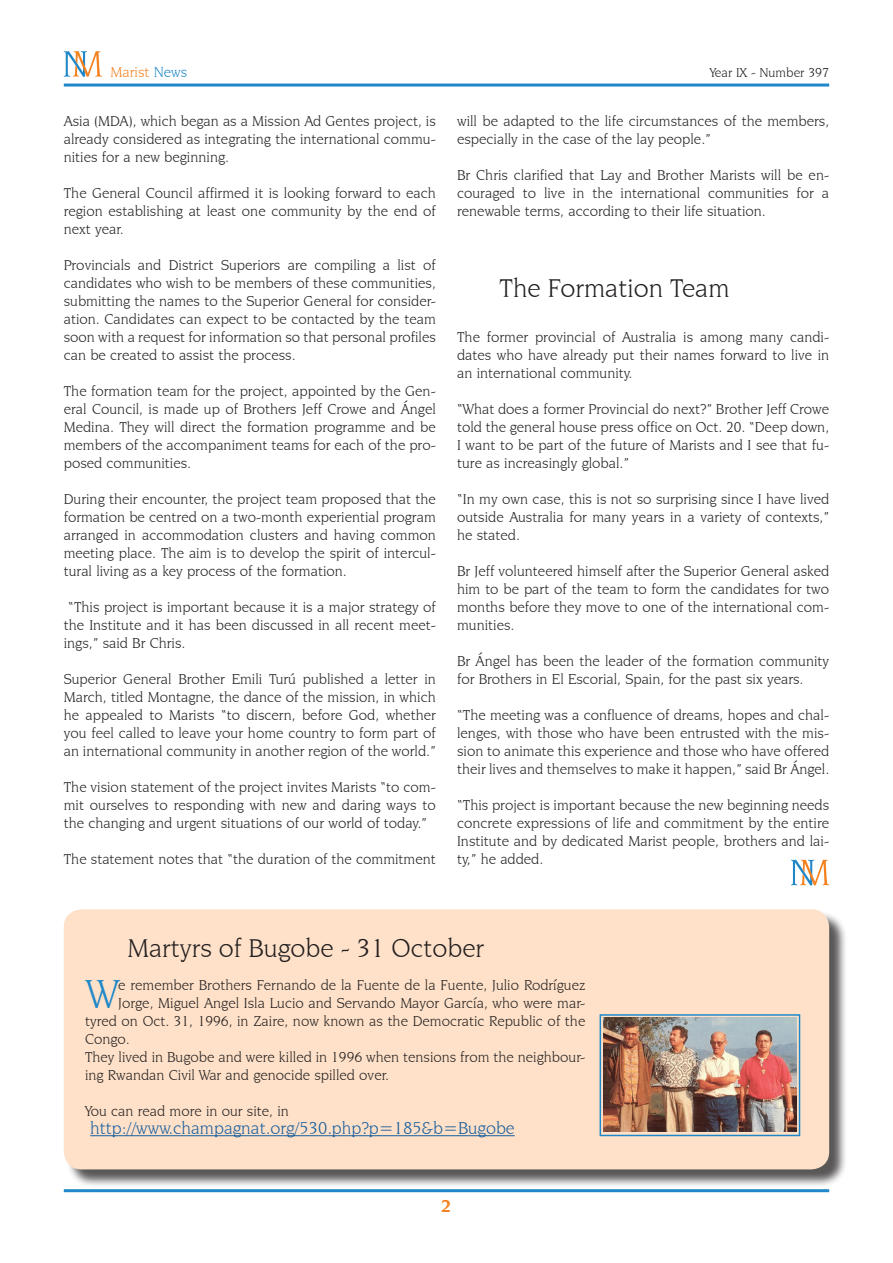
<style>
.page{position:relative;width:893px;height:1263px;background:#fff}
.page>*{position:absolute;margin:0;border:0;box-sizing:border-box;transform-origin:0 0}
.paragrafoSemDopo{font:42.6px "Novarese IT Cby BT";color:#2088c9}
.Sottotitolo{font:27px "Novarese IT Cby BT";color:#231f20}
.paragrafoSemDopo-2{font:18px "Novarese IT Cby BT";color:#175d9e}
.Normale{font:700 18px "Novarese IT Cby BT";color:#f58220}
.paragrafoSemDopo-3{font:15px/18px "Novarese IT Cby BT";color:#231f20;text-align:justify}
.Normale-2{font:15px "Novarese IT Cby BT";color:#f58220}
.Normale-3{font:13.5px "Novarese IT Cby BT";color:#231f20}
.s1{color:#2088c9}
</style>
<div class="page">
<hr style="left:64px;top:84px;width:765px;height:3px;background:#2088c9">
<hr style="left:64px;top:1189px;width:765px;height:3px;background:#2088c9">
<svg style="left:64px;top:51px;width:38px;height:26px"></svg>
<svg style="left:791px;top:860px;width:38px;height:25px"></svg>
<div style="left:66px;top:911px;width:782px;height:277px;background:#231f20;opacity:.75"></div>
<div style="left:64px;top:909px;width:765px;height:260px;background:#fee1c8;border-radius:18px"></div>
<hr style="left:90px;top:1135px;width:425px;height:1px;background:#175d9e">
<img style="left:603px;top:1018px;width:194px;height:114px">
<div style="left:600px;top:1014px;width:200px;height:122px;border:2px solid #2088c9"></div>
<p class="Normale-2" style="left:111px;top:63px;width:78px">Marist <span class="s1">News</span></p>
<p class="Normale-3" style="left:710px;top:64px;width:121px">Year IX - Number 397</p>
<p class="paragrafoSemDopo-3" style="left:64px;top:112px;width:374px">Asia (MDA), which began as a Mission Ad Gentes project, is already considered as integrating the international commu&shy;nities for a new beginning.</p>
<p class="paragrafoSemDopo-3" style="left:64px;top:184px;width:374px">The General Council affirmed it is looking forward to each region establishing at least one community by the end of next year.</p>
<p class="paragrafoSemDopo-3" style="left:64px;top:256px;width:374px">Provincials and District Superiors are compiling a list of candidates who wish to be members of these communities, submitting the names to the Superior General for consider&shy;ation. Candidates can expect to be contacted by the team soon with a request for information so that personal profiles can be created to assist the process.</p>
<p class="paragrafoSemDopo-3" style="left:64px;top:382px;width:374px">The formation team for the project, appointed by the Gen&shy;eral Council, is made up of Brothers Jeff Crowe and Ángel Medina. They will direct the formation programme and be members of the accompaniment teams for each of the pro&shy;posed communities.</p>
<p class="paragrafoSemDopo-3" style="left:64px;top:490px;width:374px">During their encounter, the project team proposed that the formation be centred on a two-month experiential program arranged in accommodation clusters and having common meeting place. The aim is to develop the spirit of intercul&shy;tural living as a key process of the formation.</p>
<p class="paragrafoSemDopo-3" style="left:64px;top:598px;width:374px;text-indent:4px">“This project is important because it is a major strategy of the Institute and it has been discussed in all recent meet&shy;ings,” said Br Chris.</p>
<p class="paragrafoSemDopo-3" style="left:64px;top:670px;width:374px">Superior General Brother Emili Turú published a letter in March, titled Montagne, the dance of the mission, in which he appealed to Marists “to discern, before God, whether you feel called to leave your home country to form part of an international community in another region of the world.”</p>
<p class="paragrafoSemDopo-3" style="left:64px;top:778px;width:374px">The vision statement of the project invites Marists “to com&shy;mit ourselves to responding with new and daring ways to the changing and urgent situations of our world of today.”</p>
<p class="paragrafoSemDopo-3" style="left:64px;top:850px;width:374px">The statement notes that “the duration of the commitment</p>
<p class="paragrafoSemDopo-3" style="left:457px;top:112px;width:374px">will be adapted to the life circumstances of the members, especially in the case of the lay people.”</p>
<p class="paragrafoSemDopo-3" style="left:457px;top:166px;width:374px">Br Chris clarified that Lay and Brother Marists will be en&shy;couraged to live in the international communities for a renewable terms, according to their life situation.</p>
<p class="Sottotitolo" style="left:500px;top:272px;width:232px">The Formation Team</p>
<p class="paragrafoSemDopo-3" style="left:457px;top:328px;width:374px">The former provincial of Australia is among many candi&shy;dates who have already put their names forward to live in an international community.</p>
<p class="paragrafoSemDopo-3" style="left:457px;top:400px;width:374px">“What does a former Provincial do next?” Brother Jeff Crowe told the general house press office on Oct. 20. “Deep down, I want to be part of the future of Marists and I see that fu&shy;ture as increasingly global.”</p>
<p class="paragrafoSemDopo-3" style="left:457px;top:490px;width:374px">“In my own case, this is not so surprising since I have lived outside Australia for many years in a variety of contexts,” he stated.</p>
<p class="paragrafoSemDopo-3" style="left:457px;top:562px;width:374px">Br Jeff volunteered himself after the Superior General asked him to be part of the team to form the candidates for two months before they move to one of the international com&shy;munities.</p>
<p class="paragrafoSemDopo-3" style="left:457px;top:652px;width:374px">Br Ángel has been the leader of the formation community for Brothers in El Escorial, Spain, for the past six years.</p>
<p class="paragrafoSemDopo-3" style="left:457px;top:706px;width:374px">“The meeting was a confluence of dreams, hopes and chal&shy;lenges, with those who have been entrusted with the mis&shy;sion to animate this experience and those who have offered their lives and themselves to make it happen,” said Br Ángel.</p>
<p class="paragrafoSemDopo-3" style="left:457px;top:796px;width:374px">“This project is important because the new beginning needs concrete expressions of life and commitment by the entire Institute and by dedicated Marist people, brothers and lai&shy;ty,” he added.</p>
<p class="Sottotitolo" style="left:128px;top:932px;width:358px">Martyrs of Bugobe - 31 October</p>
<p class="paragrafoSemDopo" style="left:87px;top:969px;width:33px">W</p>
<p class="paragrafoSemDopo-3" style="left:118px;top:976px;width:469px">e remember Brothers Fernando de la Fuente de la Fuente, Julio Rodríguez</p>
<p class="paragrafoSemDopo-3" style="left:118px;top:994px;width:469px">Jorge, Miguel Angel Isla Lucio and Servando Mayor García, who were mar-</p>
<p class="paragrafoSemDopo-3" style="left:85px;top:1012px;width:502px">tyred on Oct. 31, 1996, in Zaire, now known as the Democratic Republic of the</p>
<p class="paragrafoSemDopo-3" style="left:85px;top:1030px;width:46px">Congo.</p>
<p class="paragrafoSemDopo-3" style="left:85px;top:1048px;width:502px">They lived in Bugobe and were killed in 1996 when tensions from the neighbour&shy;ing Rwandan Civil War and genocide spilled over.</p>
<p class="paragrafoSemDopo-3" style="left:85px;top:1102px;width:205px">You can read more in our site, in</p>
<p class="paragrafoSemDopo-2" style="left:90px;top:1117px;width:426px">http://www.champagnat.org/530.php?p=185&amp;b=Bugobe</p>
<p class="Normale" style="left:441px;top:1195px;width:12px">2</p>
</div>
